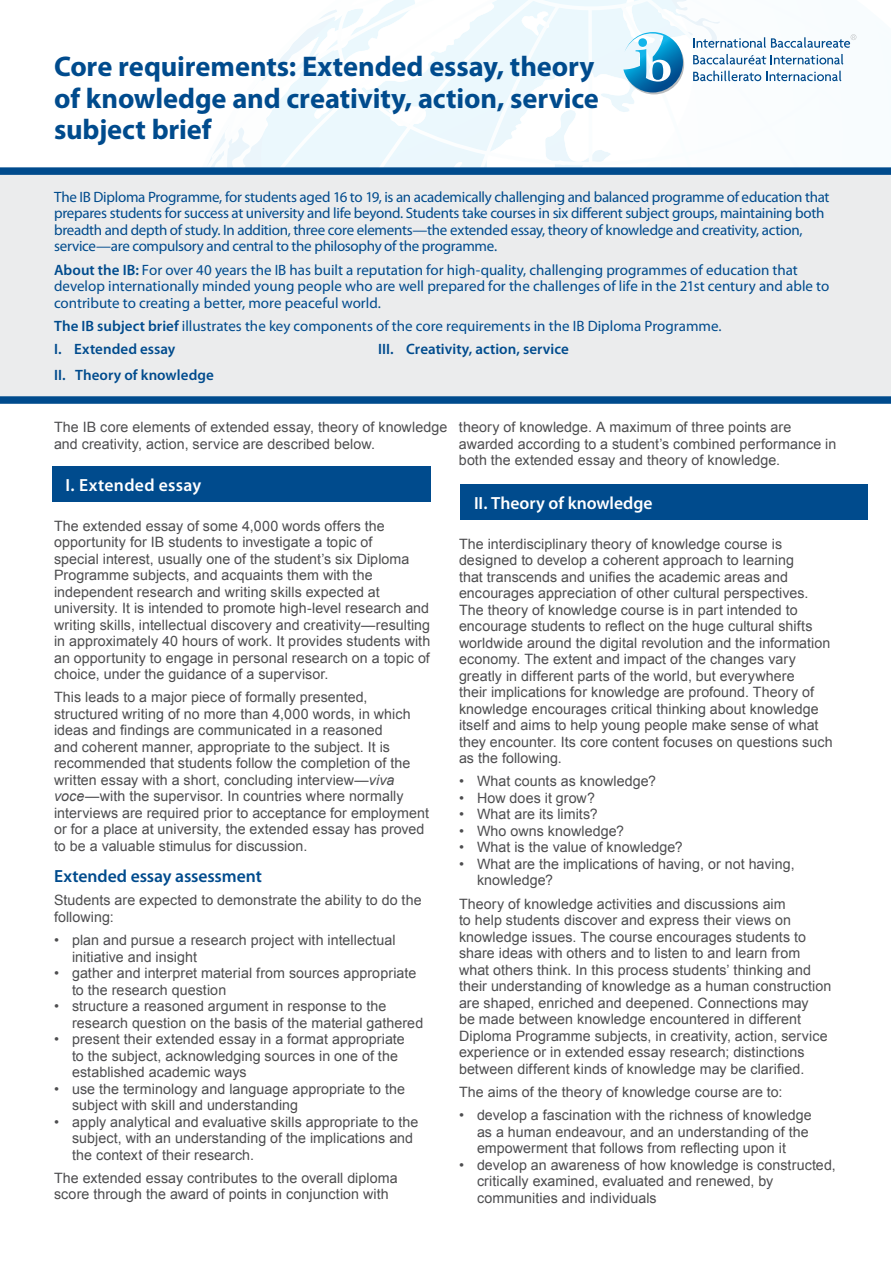
<style>
.page{position:relative;width:891px;height:1269px;background:#fff}
.page>*{position:absolute;margin:0;border:0;box-sizing:border-box;transform-origin:0 0}
.t1{font:700 28.5px/31.5px "Myriad Pro";letter-spacing:-.005em;color:#004b8d}
.t2{font:600 17.7px "Myriad Pro";color:#fff}
.t3{font:600 17.7px "Myriad Pro";letter-spacing:-.005em;color:#004b8d}
.t4{font:15px/16.5px "Myriad Pro";letter-spacing:-.015em;color:#004b8d}
.t5{font:600 15px "Myriad Pro";letter-spacing:.005em;color:#004b8d}
.t6{font:14.25px/16.5px "Arial";letter-spacing:.005em;color:#4d4d4f}
.s1{font-weight:600}
.s2{font-style:italic}
</style>
<div class="page">
<svg style="left:208px;top:0;width:649px;height:167px"></svg>
<div style="left:0;top:167px;width:891px;height:237px;background:#ebeced"></div>
<svg style="left:599px;top:0;width:257px;height:113px"></svg>
<div style="left:52px;top:467px;width:378px;height:35px;background:#004b8d"></div>
<div style="left:460px;top:485px;width:408px;height:35px;background:#004b8d"></div>
<h1 class="t1" style="left:54px;top:50px;width:547px">Core requirements: Extended essay, theory of knowledge and creativity, action, service subject brief</h1>
<p class="t4" style="left:54px;top:188px;width:777px">The IB Diploma Programme, for students aged 16 to 19, is an academically challenging and balanced programme of education that prepares students for success at university and life beyond. Students take courses in six different subject groups, maintaining both breadth and depth of study. In addition, three core elements—the extended essay, theory of knowledge and creativity, action, service—are compulsory and central to the philosophy of the programme.</p>
<p class="t4" style="left:54px;top:261px;width:777px"><span class="s1">About the IB:</span> For over 40 years the IB has built a reputation for high-quality, challenging programmes of education that develop internationally minded young people who are well prepared for the challenges of life in the 21st century and able to contribute to creating a better, more peaceful world.</p>
<p class="t4" style="left:54px;top:314px;width:669px;line-height:23.2px"><span class="s1">The IB subject brief</span> illustrates the key components of the core requirements in the IB Diploma Programme.<br><span class="s1">I. Extended essay</span></p>
<p class="t5" style="left:378px;top:340px;width:192px">III. Creativity, action, service</p>
<p class="t5" style="left:54px;top:366px;width:161px">II. Theory of knowledge</p>
<p class="t6" style="left:54px;top:419px;width:395px">The IB core elements of extended essay, theory of knowledge and creativity, action, service are described below.</p>
<p class="t6" style="left:459px;top:419px;width:379px">theory of knowledge. A maximum of three points are awarded according to a student’s combined performance in both the extended essay and theory of knowledge.</p>
<p class="t2" style="left:474px;top:492px;width:180px">II. Theory of knowledge</p>
<p class="t2" style="left:66px;top:474px;width:137px">I. Extended essay</p>
<p class="t6" style="left:54px;top:517px;width:378px">The extended essay of some 4,000 words offers the opportunity for IB students to investigate a topic of<br>special interest, usually one of the student’s six Diploma Programme subjects, and acquaints them with the independent research and writing skills expected at university. It is intended to promote high-level research and writing skills, intellectual discovery and creativity—resulting in approximately 40 hours of work. It provides students with an opportunity to engage in personal research on a topic of choice, under the guidance of a supervisor.</p>
<p class="t6" style="left:54px;top:689px;width:376px">This leads to a major piece of formally presented, structured writing of no more than 4,000 words, in which ideas and findings are communicated in a reasoned<br>and coherent manner, appropriate to the subject. It is recommended that students follow the completion of the written essay with a short, concluding interview—<span class="s2">viva voce</span>—with the supervisor. In countries where normally interviews are required prior to acceptance for employment or for a place at university, the extended essay has proved to be a valuable stimulus for discussion.</p>
<p class="t3" style="left:54px;top:865px;width:209px">Extended essay assessment</p>
<p class="t6" style="left:54px;top:892px;width:369px">Students are expected to demonstrate the ability to do the following:</p>
<p class="t6" style="left:72px;top:932px;width:325px;text-indent:-18px">• plan and pursue a research project with intellectual initiative and insight</p>
<p class="t6" style="left:72px;top:965px;width:346px;text-indent:-18px">• gather and interpret material from sources appropriate to the research question</p>
<p class="t6" style="left:72px;top:998px;width:353px;text-indent:-18px">• structure a reasoned argument in response to the research question on the basis of the material gathered</p>
<p class="t6" style="left:72px;top:1031px;width:334px;text-indent:-18px">• present their extended essay in a format appropriate to the subject, acknowledging sources in one of the established academic ways</p>
<p class="t6" style="left:72px;top:1081px;width:334px;text-indent:-18px">• use the terminology and language appropriate to the subject with skill and understanding</p>
<p class="t6" style="left:72px;top:1114px;width:348px;text-indent:-18px">• apply analytical and evaluative skills appropriate to the subject, with an understanding of the implications and the context of their research.</p>
<p class="t6" style="left:54px;top:1170px;width:345px">The extended essay contributes to the overall diploma score through the award of points in conjunction with</p>
<p class="t6" style="left:459px;top:535px;width:375px">The interdisciplinary theory of knowledge course is designed to develop a coherent approach to learning<br>that transcends and unifies the academic areas and encourages appreciation of other cultural perspectives.<br>The theory of knowledge course is in part intended to encourage students to reflect on the huge cultural shifts worldwide around the digital revolution and the information economy. The extent and impact of the changes vary greatly in different parts of the world, but everywhere<br>their implications for knowledge are profound. Theory of knowledge encourages critical thinking about knowledge itself and aims to help young people make sense of what they encounter. Its core content focuses on questions such as the following.</p>
<p class="t6" style="left:459px;top:773px;width:198px">• What counts as knowledge?</p>
<p class="t6" style="left:459px;top:790px;width:138px">• How does it grow?</p>
<p class="t6" style="left:459px;top:806px;width:140px">• What are its limits?</p>
<p class="t6" style="left:459px;top:823px;width:167px">• Who owns knowledge?</p>
<p class="t6" style="left:459px;top:839px;width:225px">• What is the value of knowledge?</p>
<p class="t6" style="left:477px;top:856px;width:319px;text-indent:-18px">• What are the implications of having, or not having, knowledge?</p>
<p class="t6" style="left:459px;top:896px;width:374px">Theory of knowledge activities and discussions aim<br>to help students discover and express their views on knowledge issues. The course encourages students to share ideas with others and to listen to and learn from what others think. In this process students’ thinking and their understanding of knowledge as a human construction are shaped, enriched and deepened. Connections may<br>be made between knowledge encountered in different Diploma Programme subjects, in creativity, action, service experience or in extended essay research; distinctions between different kinds of knowledge may be clarified.</p>
<p class="t6" style="left:459px;top:1084px;width:325px">The aims of the theory of knowledge course are to:</p>
<p class="t6" style="left:477px;top:1107px;width:336px;text-indent:-18px">• develop a fascination with the richness of knowledge as a human endeavour, and an understanding of the empowerment that follows from reflecting upon it</p>
<p class="t6" style="left:477px;top:1156px;width:360px;text-indent:-18px">• develop an awareness of how knowledge is constructed, critically examined, evaluated and renewed, by communities and individuals</p>
</div>
